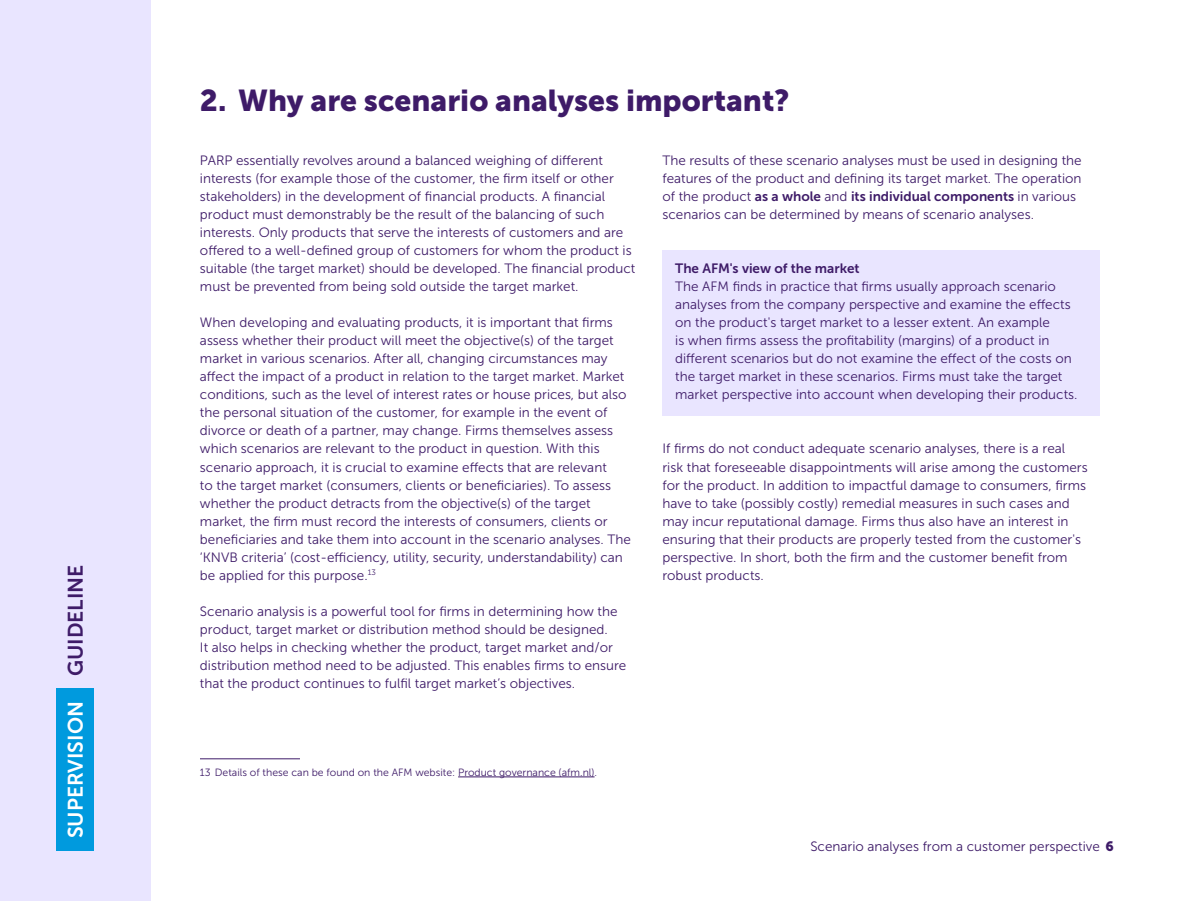
<style>
.page{position:relative;width:1200px;height:901px;background:#fff}
.page>*{position:absolute;margin:0;border:0;box-sizing:border-box;transform-origin:0 0}
.H1_Hoofdstukkop_NR{font:30px "Museo Sans 900";color:#3e1b68}
.t1{font:21px "Museo Sans 700";color:#fff}
.P_Platte_tekst{font:13.5px/18px "Museo Sans 300";color:#3e1b68}
.P_Kadertekst{font:13.5px/18px "Museo Sans 300";color:#3e1b68}
.H2_Kaderkop{font:13.5px "Museo Sans 700";color:#3e1b68}
.Voetnote{font:10.5px "Museo Sans 300";color:#3e1b68}
.s1{color:#3e1b68}
.s2{font-family:"Museo Sans 700"}
.s3{font-family:"Museo Sans 900"}
</style>
<div class="page">
<div style="left:0;top:0;width:150px;height:900px;background:#e9e5ff"></div>
<div style="left:56px;top:688px;width:38px;height:162px;background:#009ade"></div>
<hr style="left:200px;top:758px;width:100px;height:1px;background:#3e1b68">
<hr style="left:458px;top:776px;width:137px;height:1px;background:#3e1b68">
<div style="left:662px;top:250px;width:438px;height:39px;background:#e9e5ff"></div>
<div style="left:662px;top:268px;width:438px;height:147px;background:#e9e5ff"></div>
<h2 class="t1" style="left:64px;top:837px;width:275px;rotate:-90deg">SUPERVISION <span class="s1">GUIDELINE</span></h2>
<h1 class="H1_Hoofdstukkop_NR" style="left:200px;top:83px;width:591px">2. Why are scenario analyses important?</h1>
<p class="P_Platte_tekst" style="left:200px;top:151px;width:437px">PARP essentially revolves around a balanced weighing of different interests (for example those of the customer, the firm itself or other stakeholders) in the development of financial products. A financial product must demonstrably be the result of the balancing of such interests. Only products that serve the interests of customers and are offered to a well-defined group of customers for whom the product is suitable (the target market) should be developed. The financial product must be prevented from being sold outside the target market.</p>
<p class="P_Platte_tekst" style="left:200px;top:313px;width:433px">When developing and evaluating products, it is important that firms assess whether their product will meet the objective(s) of the target market in various scenarios. After all, changing circumstances may affect the impact of a product in relation to the target market. Market conditions, such as the level of interest rates or house prices, but also the personal situation of the customer, for example in the event of divorce or death of a partner, may change. Firms themselves assess which scenarios are relevant to the product in question. With this scenario approach, it is crucial to examine effects that are relevant<br>to the target market (consumers, clients or beneficiaries). To assess whether the product detracts from the objective(s) of the target market, the firm must record the interests of consumers, clients or beneficiaries and take them into account in the scenario analyses. The ‘KNVB criteria’ (cost-efficiency, utility, security, understandability) can be applied for this purpose.<sup>13</sup></p>
<p class="P_Platte_tekst" style="left:200px;top:601px;width:428px">Scenario analysis is a powerful tool for firms in determining how the product, target market or distribution method should be designed.<br>It also helps in checking whether the product, target market and/or distribution method need to be adjusted. This enables firms to ensure that the product continues to fulfil target market’s objectives.</p>
<p class="P_Platte_tekst" style="left:662px;top:151px;width:421px">The results of these scenario analyses must be used in designing the features of the product and defining its target market. The operation of the product <span class="s2">as a whole</span> and <span class="s2">its individual components</span> in various scenarios can be determined by means of scenario analyses.</p>
<h2 class="H2_Kaderkop" style="left:675px;top:261px;width:186px">The AFM's view of the market</h2>
<p class="P_Kadertekst" style="left:675px;top:277px;width:404px">The AFM finds in practice that firms usually approach scenario analyses from the company perspective and examine the effects on the product's target market to a lesser extent. An example<br>is when firms assess the profitability (margins) of a product in different scenarios but do not examine the effect of the costs on the target market in these scenarios. Firms must take the target market perspective into account when developing their products.</p>
<p class="P_Platte_tekst" style="left:662px;top:439px;width:427px">If firms do not conduct adequate scenario analyses, there is a real risk that foreseeable disappointments will arise among the customers for the product. In addition to impactful damage to consumers, firms have to take (possibly costly) remedial measures in such cases and may incur reputational damage. Firms thus also have an interest in ensuring that their products are properly tested from the customer's perspective. In short, both the firm and the customer benefit from robust products.</p>
<p class="Voetnote" style="left:200px;top:766px;width:399px">13 Details of these can be found on the AFM website: Product governance (afm.nl).</p>
<p class="P_Platte_tekst" style="left:810px;top:836px;width:305px">Scenario analyses from a customer perspective <span class="s3">6</span></p>
</div>
